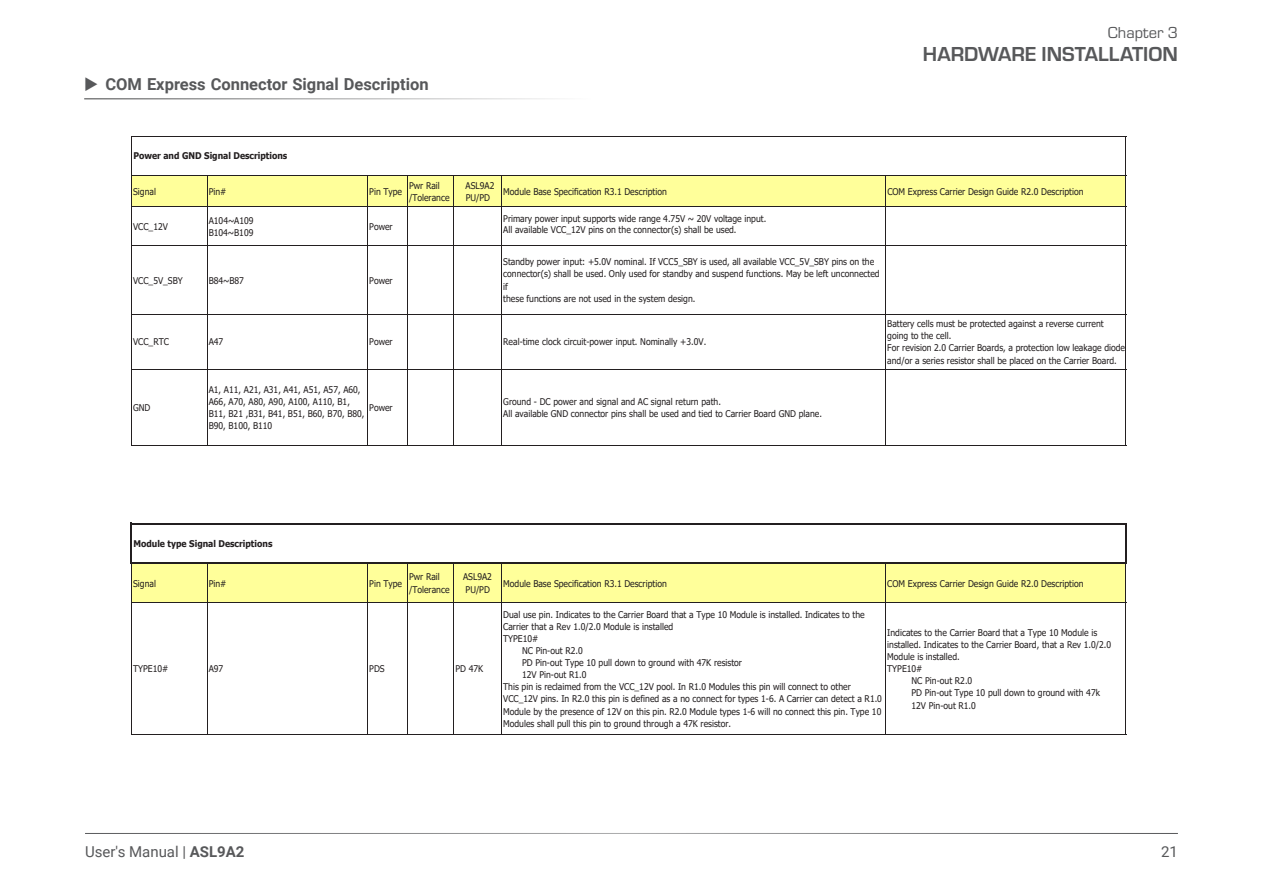
<style>
.page{position:relative;width:1263px;height:893px;background:#fff}
.page>*{position:absolute;margin:0;border:0;box-sizing:border-box;transform-origin:0 0}
.t1{font:700 21px "Eurostile";color:#57585a}
.t2{font:700 16.5px "Roboto";color:#57585a}
.t3{font:16.5px "Eurostile";color:#57585a}
.t4{font:15px "Roboto";color:#57585a}
.t5{font:9.3px/12.1px "Tahoma";color:#231f20;scale:.93 1}
.t6{font:700 9.3px "Tahoma";color:#231f20;scale:.93 1}
.s1{font-weight:700}
</style>
<div class="page">
<hr style="left:85px;top:833px;width:1093px;height:1px;background:#57585a">
<hr style="left:84px;top:98px;width:515px;height:2px;background:#595a5b">
<div style="left:132px;top:176px;width:994px;height:30px;background:#ffff9a"></div>
<div style="left:132px;top:563px;width:322px;height:40px;background:#ffff9a"></div>
<div style="left:454px;top:563px;width:672px;height:40px;background:#ffff9a"></div>
<hr style="left:131px;top:136px;width:1px;height:310px;background:#231f20">
<hr style="left:1125px;top:137px;width:1px;height:309px;background:#231f20">
<hr style="left:131px;top:523px;width:1px;height:41px;background:#231f20">
<hr style="left:207px;top:176px;width:1px;height:270px;background:#231f20">
<hr style="left:367px;top:176px;width:1px;height:270px;background:#231f20">
<hr style="left:407px;top:176px;width:1px;height:270px;background:#231f20">
<hr style="left:453px;top:176px;width:1px;height:270px;background:#231f20">
<hr style="left:501px;top:176px;width:1px;height:270px;background:#231f20">
<hr style="left:885px;top:176px;width:1px;height:270px;background:#231f20">
<hr style="left:1125px;top:525px;width:1px;height:39px;background:#231f20">
<hr style="left:131px;top:564px;width:1px;height:171px;background:#231f20">
<hr style="left:1125px;top:564px;width:1px;height:171px;background:#231f20">
<hr style="left:207px;top:564px;width:1px;height:171px;background:#231f20">
<hr style="left:367px;top:564px;width:1px;height:171px;background:#231f20">
<hr style="left:407px;top:564px;width:1px;height:171px;background:#231f20">
<hr style="left:453px;top:564px;width:1px;height:171px;background:#231f20">
<hr style="left:501px;top:564px;width:1px;height:171px;background:#231f20">
<hr style="left:885px;top:564px;width:1px;height:171px;background:#231f20">
<hr style="left:132px;top:136px;width:994px;height:1px;background:#231f20">
<hr style="left:132px;top:175px;width:994px;height:1px;background:#231f20">
<hr style="left:132px;top:206px;width:994px;height:1px;background:#231f20">
<hr style="left:132px;top:245px;width:994px;height:1px;background:#231f20">
<hr style="left:132px;top:314px;width:994px;height:1px;background:#231f20">
<hr style="left:132px;top:369px;width:994px;height:1px;background:#231f20">
<hr style="left:132px;top:445px;width:994px;height:1px;background:#231f20">
<hr style="left:132px;top:523px;width:994px;height:2px;background:#231f20">
<hr style="left:132px;top:562px;width:994px;height:2px;background:#231f20">
<hr style="left:132px;top:602px;width:994px;height:1px;background:#231f20">
<hr style="left:132px;top:734px;width:994px;height:1px;background:#231f20">
<p class="t2" style="left:105px;top:72px;width:325px">COM Express Connector Signal Description</p>
<p class="t6" style="left:133px;top:150px;width:167px">Power and GND Signal Descriptions</p>
<h2 class="t3" style="left:1108px;top:22px;width:72px">Chapter 3</h2>
<h1 class="t1" style="left:923px;top:39px;width:257px">HARDWARE INSTALLATION</h1>
<p class="t5" style="left:133px;top:186px;width:26px">Signal</p>
<p class="t5" style="left:209px;top:186px;width:21px">Pin#</p>
<p class="t5" style="left:369px;top:186px;width:37px">Pin Type</p>
<p class="t5" style="left:409px;top:180px;width:45px">Pwr Rail /Tolerance</p>
<p class="t5" style="left:466px;top:180px;width:33px">ASL9A2<br>PU/PD</p>
<p class="t5" style="left:503px;top:186px;width:177px">Module Base Specification R3.1 Description</p>
<p class="t5" style="left:887px;top:186px;width:213px">COM Express Carrier Design Guide R2.0 Description</p>
<p class="t5" style="left:133px;top:221px;width:39px">VCC_12V</p>
<p class="t5" style="left:209px;top:215px;width:50px">A104~A109<br>B104~B109</p>
<p class="t5" style="left:369px;top:221px;width:27px">Power</p>
<p class="t5" style="left:503px;top:214px;width:284px;line-height:11.1px">Primary power input supports wide range 4.75V ~ 20V voltage input.<br>All available VCC_12V pins on the connector(s) shall be used.</p>
<p class="t5" style="left:133px;top:275px;width:55px">VCC_5V_SBY</p>
<p class="t5" style="left:209px;top:275px;width:39px">B84~B87</p>
<p class="t5" style="left:369px;top:275px;width:27px">Power</p>
<p class="t5" style="left:503px;top:256px;width:406px">Standby power input: +5.0V nominal. If VCC5_SBY is used, all available VCC_5V_SBY pins on the connector(s) shall be used. Only used for standby and suspend functions. May be left unconnected if<br>these functions are not used in the system design.</p>
<p class="t5" style="left:133px;top:336px;width:40px">VCC_RTC</p>
<p class="t5" style="left:209px;top:336px;width:17px">A47</p>
<p class="t5" style="left:369px;top:336px;width:27px">Power</p>
<p class="t5" style="left:503px;top:336px;width:220px">Real-time clock circuit-power input. Nominally +3.0V.</p>
<p class="t5" style="left:133px;top:402px;width:20px">GND</p>
<p class="t5" style="left:209px;top:384px;width:169px">A1, A11, A21, A31, A41, A51, A57, A60,<br>A66, A70, A80, A90, A100, A110, B1,<br>B11, B21 ,B31, B41, B51, B60, B70, B80,<br>B90, B100, B110</p>
<p class="t5" style="left:369px;top:402px;width:27px">Power</p>
<p class="t5" style="left:503px;top:396px;width:344px">Ground - DC power and signal and AC signal return path.<br>All available GND connector pins shall be used and tied to Carrier Board GND plane.</p>
<p class="t5" style="left:887px;top:318px;width:257px">Battery cells must be protected against a reverse current going to the cell.<br>For revision 2.0 Carrier Boards, a protection low leakage diode and/or a series resistor shall be placed on the Carrier Board.</p>
<p class="t6" style="left:133px;top:537px;width:151px">Module type Signal Descriptions</p>
<p class="t5" style="left:133px;top:578px;width:26px">Signal</p>
<p class="t5" style="left:209px;top:578px;width:21px">Pin#</p>
<p class="t5" style="left:369px;top:578px;width:37px">Pin Type</p>
<p class="t5" style="left:409px;top:571px;width:45px">Pwr Rail /Tolerance</p>
<p class="t5" style="left:463px;top:571px;width:33px">ASL9A2<br>PU/PD</p>
<p class="t5" style="left:503px;top:578px;width:177px">Module Base Specification R3.1 Description</p>
<p class="t5" style="left:887px;top:578px;width:213px">COM Express Carrier Design Guide R2.0 Description</p>
<p class="t5" style="left:133px;top:663px;width:39px">TYPE10#</p>
<p class="t5" style="left:209px;top:663px;width:17px">A97</p>
<p class="t5" style="left:369px;top:663px;width:18px">PDS</p>
<p class="t5" style="left:455px;top:663px;width:31px">PD 47K</p>
<p class="t5" style="left:503px;top:609px;width:390px">Dual use pin. Indicates to the Carrier Board that a Type 10 Module is installed. Indicates to the</p>
<p class="t5" style="left:503px;top:621px;width:184px">Carrier that a Rev 1.0/2.0 Module is installed</p>
<p class="t5" style="left:503px;top:633px;width:39px">TYPE10#</p>
<p class="t5" style="left:522px;top:645px;width:67px">NC Pin-out R2.0</p>
<p class="t5" style="left:522px;top:657px;width:238px">PD Pin-out Type 10 pull down to ground with 47K resistor</p>
<p class="t5" style="left:522px;top:669px;width:71px">12V Pin-out R1.0</p>
<p class="t5" style="left:503px;top:681px;width:375px">This pin is reclaimed from the VCC_12V pool. In R1.0 Modules this pin will connect to other</p>
<p class="t5" style="left:503px;top:693px;width:409px">VCC_12V pins. In R2.0 this pin is defined as a no connect for types 1-6. A Carrier can detect a R1.0</p>
<p class="t5" style="left:503px;top:706px;width:408px">Module by the presence of 12V on this pin. R2.0 Module types 1-6 will no connect this pin. Type 10</p>
<p class="t5" style="left:503px;top:718px;width:247px">Modules shall pull this pin to ground through a 47K resistor.</p>
<p class="t5" style="left:887px;top:627px;width:227px">Indicates to the Carrier Board that a Type 10 Module is</p>
<p class="t5" style="left:887px;top:639px;width:242px">installed. Indicates to the Carrier Board, that a Rev 1.0/2.0</p>
<p class="t5" style="left:887px;top:651px;width:79px">Module is installed.</p>
<p class="t5" style="left:887px;top:663px;width:39px">TYPE10#</p>
<p class="t5" style="left:911px;top:675px;width:67px">NC Pin-out R2.0</p>
<p class="t5" style="left:911px;top:687px;width:204px">PD Pin-out Type 10 pull down to ground with 47k</p>
<p class="t5" style="left:911px;top:700px;width:71px">12V Pin-out R1.0</p>
<h3 class="t4" style="left:85px;top:841px;width:161px">User's Manual | <span class="s1">ASL9A2</span></h3>
<h3 class="t4" style="left:1161px;top:841px;width:18px">21</h3>
</div>
